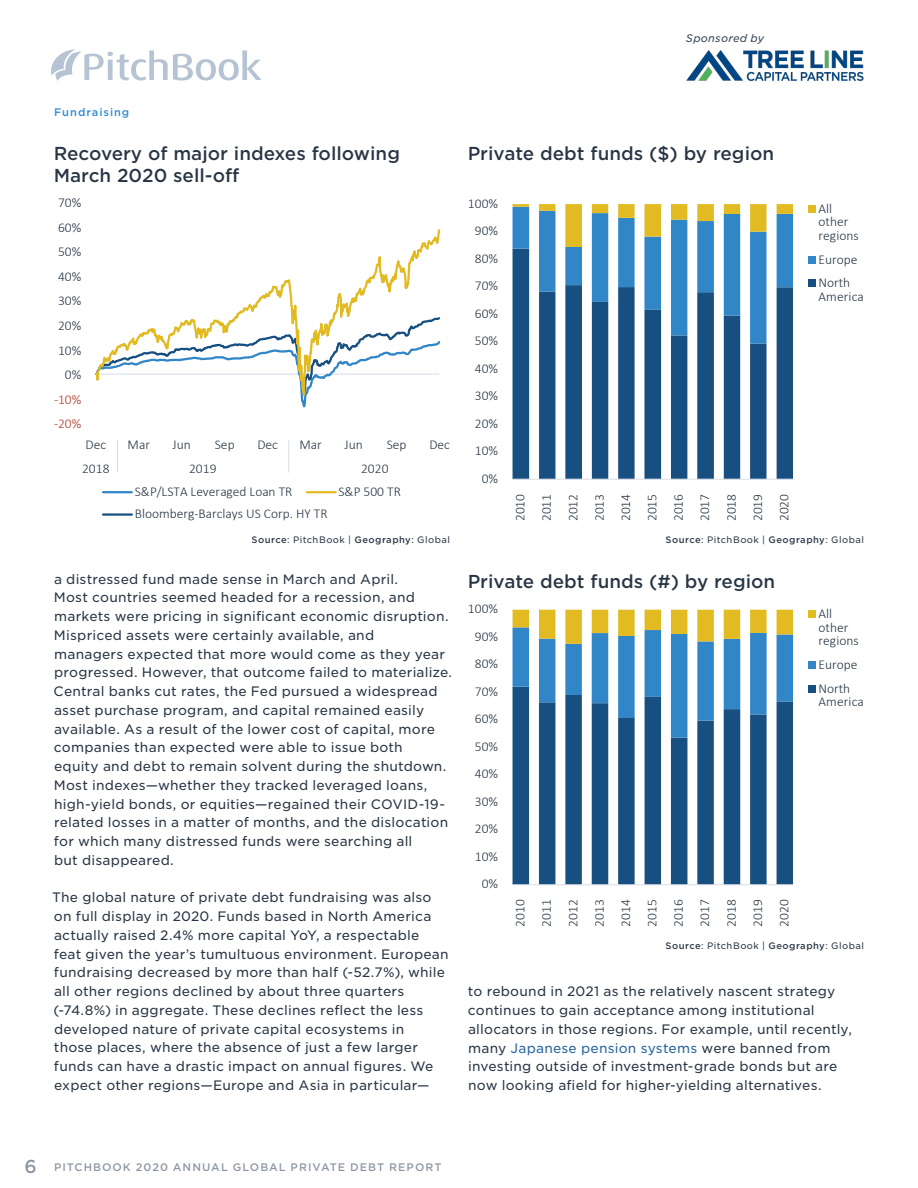
<style>
.page{position:relative;width:918px;height:1188px;background:#fff}
.page>*{position:absolute;margin:0;border:0;box-sizing:border-box;transform-origin:0 0}
.t1{font:500 18px/21.6px "Gotham S Sm";color:#283544}
.t2{font:300 13.5px/26.4px "Calibri";color:#253443}
.t3{font:300 13.5px "Calibri";color:#ac3523}
.Fine_print{font:13.2px/18.8px "Gotham S Sm";letter-spacing:.015em;color:#283544}
.t4{font:500 10.5px "Gotham S Sm";letter-spacing:.095em;color:#8c96a3}
.t5{font:italic 10.5px "Gotham S Sm";letter-spacing:.025em;color:#334152}
.Section_marker{font:500 10.5px "Gotham S Sm";letter-spacing:.095em;color:#2888d1}
.Fine_print-2{font:9px "Gotham S Sm";letter-spacing:.05em;color:#283544}
.s1{font-weight:500}
.s2{color:#26649e}
.s3{font-size:18px}
</style>
<div class="page">
<img style="left:686px;top:50px;width:178px;height:32px">
<svg style="left:513px;top:344px;width:280px;height:135px;fill:#174f80"></svg>
<svg style="left:513px;top:204px;width:280px;height:140px"></svg>
<hr style="left:513px;top:479px;width:280px;height:1px;background:#d7dde4">
<div style="left:808px;top:205px;width:7px;height:7px;background:#e2bb23"></div>
<div style="left:808px;top:256px;width:7px;height:8px;background:#3186c7"></div>
<div style="left:808px;top:280px;width:7px;height:7px;background:#174f80"></div>
<div style="left:808px;top:611px;width:7px;height:7px;background:#e2bb23"></div>
<div style="left:808px;top:662px;width:7px;height:7px;background:#3186c7"></div>
<div style="left:808px;top:685px;width:7px;height:8px;background:#174f80"></div>
<svg style="left:513px;top:738px;width:280px;height:146px;fill:#174f80"></svg>
<svg style="left:513px;top:610px;width:280px;height:128px"></svg>
<hr style="left:513px;top:884px;width:280px;height:1px;background:#d7dde4">
<svg style="left:95px;top:229px;width:346px;height:243px"></svg>
<hr style="left:103px;top:513px;width:29px;height:3px;background:#174f80">
<hr style="left:103px;top:491px;width:29px;height:2px;background:#3186c7">
<hr style="left:307px;top:491px;width:29px;height:2px;background:#e2bb23">
<hr style="left:117px;top:440px;width:1px;height:33px;background:#d7dde4">
<hr style="left:288px;top:440px;width:1px;height:33px;background:#d7dde4">
<svg style="left:51px;top:49px;width:211px;height:32px"></svg>
<p class="t5" style="left:686px;top:31px;width:80px">Sponsored by</p>
<p class="Section_marker" style="left:54px;top:105px;width:77px">Fundraising</p>
<p class="t1" style="left:54px;top:143px;width:348px">Recovery of major indexes following<br>March 2020 sell-off</p>
<p class="t2" style="left:58px;top:189px;width:25px">70%</p>
<p class="t2" style="left:58px;top:214px;width:25px">60%</p>
<p class="t2" style="left:58px;top:239px;width:25px">50%</p>
<p class="t2" style="left:58px;top:263px;width:25px">40%</p>
<p class="t2" style="left:58px;top:288px;width:25px">30%</p>
<p class="t2" style="left:58px;top:312px;width:25px">20%</p>
<p class="t2" style="left:58px;top:337px;width:25px">10%</p>
<p class="t2" style="left:65px;top:361px;width:18px">0%</p>
<p class="t3" style="left:54px;top:391px;width:29px">-10%</p>
<p class="t3" style="left:54px;top:415px;width:29px">-20%</p>
<p class="t2" style="left:86px;top:431px;width:22px">Dec</p>
<p class="t2" style="left:128px;top:431px;width:24px">Mar</p>
<p class="t2" style="left:173px;top:431px;width:20px">Jun</p>
<p class="t2" style="left:215px;top:431px;width:21px">Sep</p>
<p class="t2" style="left:257px;top:431px;width:22px">Dec</p>
<p class="t2" style="left:300px;top:431px;width:24px">Mar</p>
<p class="t2" style="left:345px;top:431px;width:20px">Jun</p>
<p class="t2" style="left:387px;top:431px;width:21px">Sep</p>
<p class="t2" style="left:429px;top:431px;width:22px">Dec</p>
<p class="t2" style="left:82px;top:455px;width:29px">2018</p>
<p class="t2" style="left:189px;top:455px;width:29px">2019</p>
<p class="t2" style="left:361px;top:455px;width:29px">2020</p>
<p class="t2" style="left:135px;top:478px;width:159px">S&amp;P/LSTA Leveraged Loan TR</p>
<p class="t2" style="left:339px;top:478px;width:64px">S&amp;P 500 TR</p>
<p class="t2" style="left:135px;top:500px;width:194px">Bloomberg-Barclays US Corp. HY TR</p>
<p class="Fine_print-2" style="left:252px;top:534px;width:200px"><span class="s1">Source</span>: PitchBook | <span class="s1">Geography</span>: Global</p>
<p class="Fine_print" style="left:54px;top:569px;width:400px">a distressed fund made sense in March and April.<br>Most countries seemed headed for a recession, and markets were pricing in significant economic disruption.<br>Mispriced assets were certainly available, and<br>managers expected that more would come as they year progressed. However, that outcome failed to materialize.<br>Central banks cut rates, the Fed pursued a widespread asset purchase program, and capital remained easily available. As a result of the lower cost of capital, more companies than expected were able to issue both<br>equity and debt to remain solvent during the shutdown.<br>Most indexes—whether they tracked leveraged loans, high-yield bonds, or equities—regained their COVID-19- related losses in a matter of months, and the dislocation for which many distressed funds were searching all<br>but disappeared.</p>
<p class="Fine_print" style="left:52px;top:888px;width:398px">The global nature of private debt fundraising was also on full display in 2020. Funds based in North America actually raised 2.4% more capital YoY, a respectable<br>feat given the year’s tumultuous environment. European fundraising decreased by more than half (-52.7%), while all other regions declined by about three quarters (-74.8%) in aggregate. These declines reflect the less developed nature of private capital ecosystems in<br>those places, where the absence of just a few larger funds can have a drastic impact on annual figures. We expect other regions—Europe and Asia in particular—</p>
<p class="t1" style="left:468px;top:143px;width:308px">Private debt funds ($) by region</p>
<p class="t2" style="left:468px;top:190px;width:32px">100%</p>
<p class="t2" style="left:475px;top:218px;width:25px">90%</p>
<p class="t2" style="left:475px;top:245px;width:25px">80%</p>
<p class="t2" style="left:475px;top:273px;width:25px">70%</p>
<p class="t2" style="left:475px;top:300px;width:25px">60%</p>
<p class="t2" style="left:475px;top:328px;width:25px">50%</p>
<p class="t2" style="left:475px;top:355px;width:25px">40%</p>
<p class="t2" style="left:475px;top:383px;width:25px">30%</p>
<p class="t2" style="left:475px;top:410px;width:25px">20%</p>
<p class="t2" style="left:475px;top:438px;width:25px">10%</p>
<p class="t2" style="left:482px;top:465px;width:18px">0%</p>
<p class="t2" style="left:507px;top:521px;width:29px;text-align:justify;rotate:-90deg">2010<br>2011<br>2012<br>2013<br>2014<br>2015<br>2016<br>2017<br>2018<br>2019<br>2020</p>
<p class="t2" style="left:818px;top:201px;width:42px;line-height:13.5px">All other regions</p>
<p class="t2" style="left:818px;top:247px;width:40px;line-height:23.5px">Europe<br>North</p>
<p class="t2" style="left:818px;top:283px;width:47px">America</p>
<p class="Fine_print-2" style="left:666px;top:534px;width:200px"><span class="s1">Source</span>: PitchBook | <span class="s1">Geography</span>: Global</p>
<p class="t1" style="left:468px;top:570px;width:309px">Private debt funds (#) by region</p>
<p class="t2" style="left:468px;top:596px;width:32px">100%</p>
<p class="t2" style="left:475px;top:623px;width:25px">90%</p>
<p class="t2" style="left:475px;top:651px;width:25px">80%</p>
<p class="t2" style="left:475px;top:678px;width:25px">70%</p>
<p class="t2" style="left:475px;top:706px;width:25px">60%</p>
<p class="t2" style="left:475px;top:733px;width:25px">50%</p>
<p class="t2" style="left:475px;top:761px;width:25px">40%</p>
<p class="t2" style="left:475px;top:788px;width:25px">30%</p>
<p class="t2" style="left:475px;top:816px;width:25px">20%</p>
<p class="t2" style="left:475px;top:843px;width:25px">10%</p>
<p class="t2" style="left:482px;top:871px;width:18px">0%</p>
<p class="t2" style="left:507px;top:927px;width:29px;text-align:justify;rotate:-90deg">2010<br>2011<br>2012<br>2013<br>2014<br>2015<br>2016<br>2017<br>2018<br>2019<br>2020</p>
<p class="t2" style="left:818px;top:607px;width:42px;line-height:13.5px">All other regions</p>
<p class="t2" style="left:818px;top:653px;width:40px;line-height:23.5px">Europe<br>North</p>
<p class="t2" style="left:818px;top:688px;width:47px">America</p>
<p class="Fine_print-2" style="left:666px;top:939px;width:200px"><span class="s1">Source</span>: PitchBook | <span class="s1">Geography</span>: Global</p>
<p class="Fine_print" style="left:468px;top:982px;width:385px">to rebound in 2021 as the relatively nascent strategy continues to gain acceptance among institutional allocators in those regions. For example, until recently, many <span class="s2">Japanese pension systems</span> were banned from investing outside of investment-grade bonds but are now looking afield for higher-yielding alternatives.</p>
<p class="t4" style="left:24px;top:1160px;width:419px"><span class="s3">6</span> PITCHBOOK 2020 ANNUAL GLOBAL PRIVATE DEBT REPORT</p>
</div>
